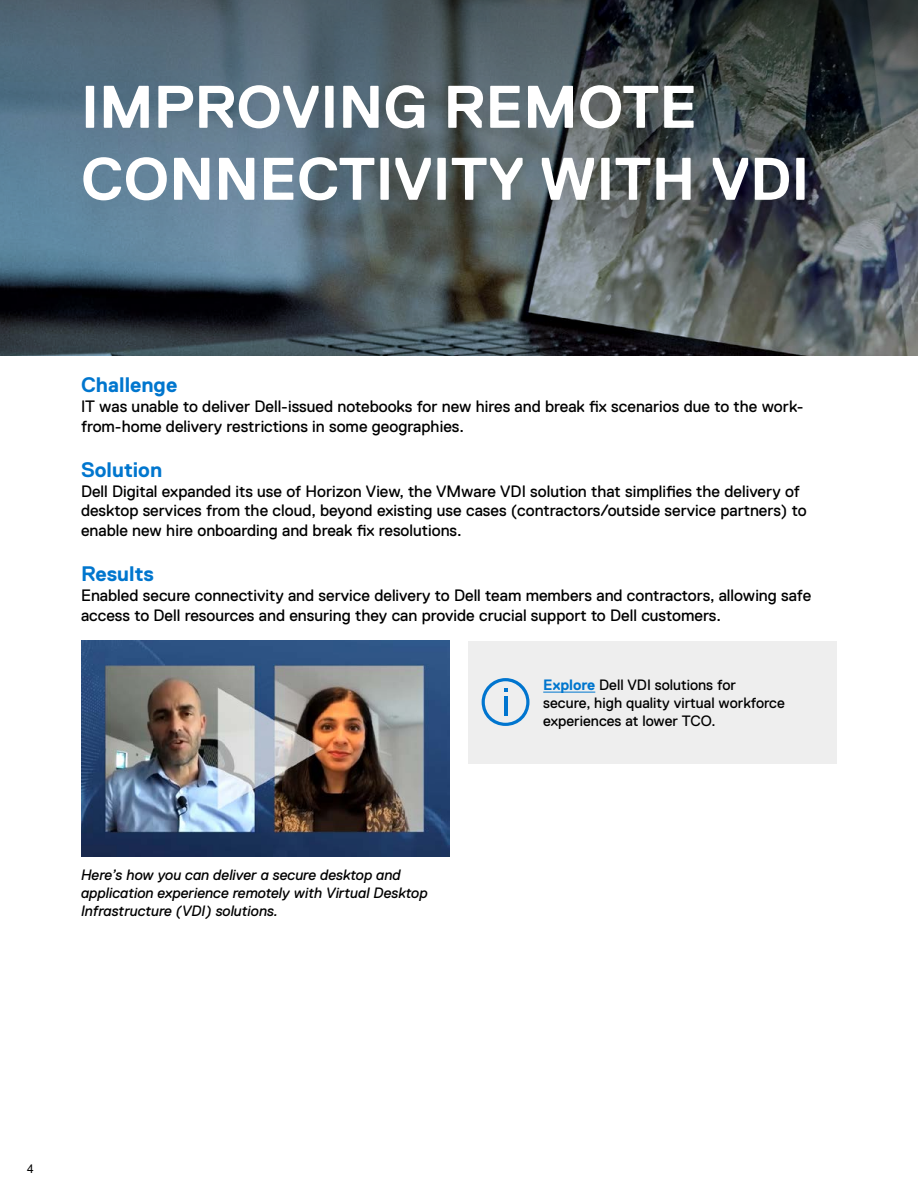
<style>
.page{position:relative;width:918px;height:1188px;background:#fff}
.page>*{position:absolute;margin:0;border:0;box-sizing:border-box;transform-origin:0 0}
.t1{font:700 60px/72px "Dell Replica";color:#fff}
.t2{font:700 21px "Dell Replica";color:#0076ce}
.t3{font:16.5px/19.8px "Dell Replica";color:#000}
.t4{font:italic 15px/18px "Dell Replica";color:#000}
.t5{font:15px/18px "Dell Replica";color:#000}
.t6{font:12px "Arial";color:#000}
.s1{font-weight:700;color:#0076ce}
</style>
<div class="page">
<svg style="left:0;top:0;width:918px;height:355px;background:#4c5b63"></svg>
<img style="left:81px;top:641px;width:369px;height:216px">
<div style="left:468px;top:641px;width:369px;height:122px;background:#eee"></div>
<hr style="left:543px;top:692px;width:52px;height:1px;background:#0076ce">
<svg style="left:482px;top:678px;width:48px;height:48px"></svg>
<hr style="left:504px;top:697px;width:3px;height:19px;background:#0075cf">
<h1 class="t1" style="left:81px;top:71px;width:730px">IMPROVING REMOTE<br>CONNECTIVITY WITH VDI</h1>
<p class="t2" style="left:81px;top:373px;width:98px">Challenge</p>
<p class="t3" style="left:81px;top:397px;width:724px">IT was unable to deliver Dell-issued notebooks for new hires and break fix scenarios due to the work&shy;from-home delivery restrictions in some geographies.</p>
<p class="t2" style="left:81px;top:458px;width:83px">Solution</p>
<p class="t3" style="left:81px;top:481px;width:727px">Dell Digital expanded its use of Horizon View, the VMware VDI solution that simplifies the delivery of desktop services from the cloud, beyond existing use cases (contractors/outside service partners) to enable new hire onboarding and break fix resolutions.</p>
<p class="t2" style="left:81px;top:562px;width:74px">Results</p>
<p class="t3" style="left:81px;top:586px;width:732px">Enabled secure connectivity and service delivery to Dell team members and contractors, allowing safe access to Dell resources and ensuring they can provide crucial support to Dell customers.</p>
<p class="t4" style="left:81px;top:866px;width:348px">Here’s how you can deliver a secure desktop and application experience remotely with Virtual Desktop<br>Infrastructure (VDI) solutions.</p>
<p class="t5" style="left:543px;top:676px;width:243px"><span class="s1">Explore</span> Dell VDI solutions for secure, high quality virtual workforce experiences at lower TCO.</p>
<p class="t6" style="left:27px;top:1160px;width:8px">4</p>
</div>
